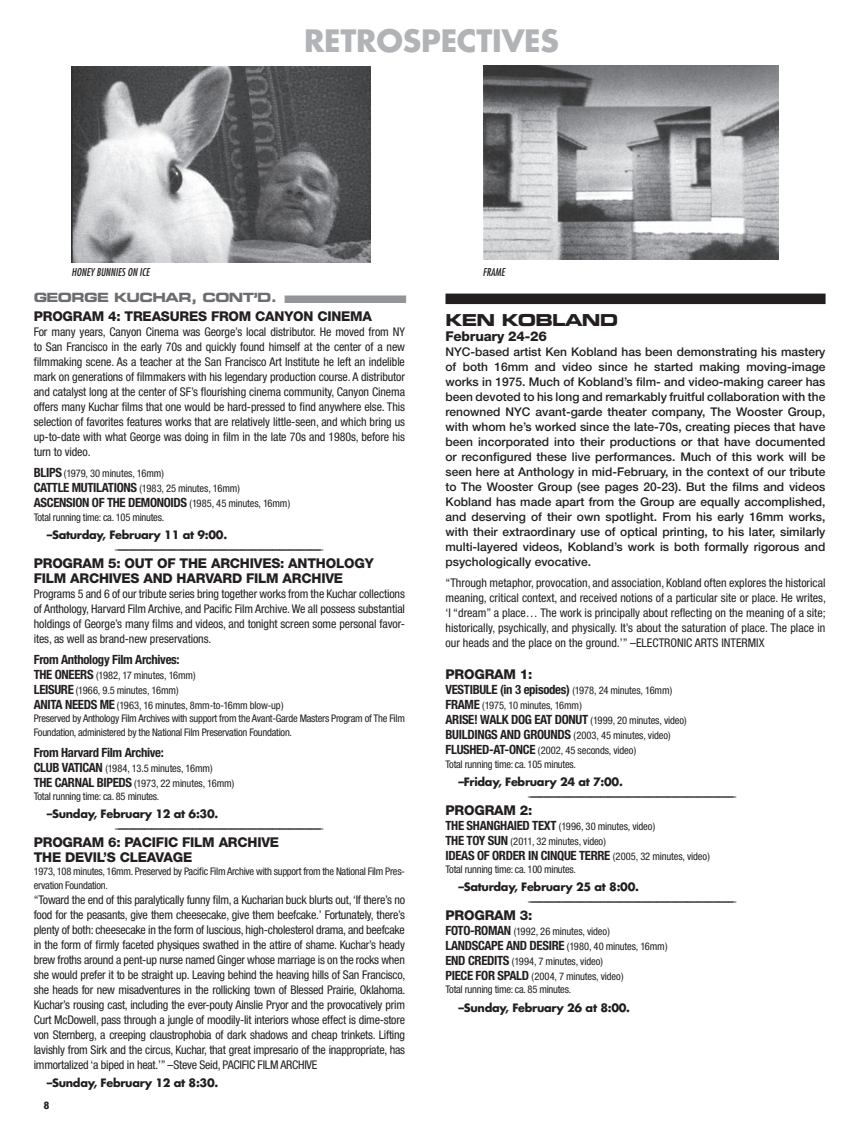
<style>
.page{position:relative;width:864px;height:1134px;background:#fff}
.page>*{position:absolute;margin:0;border:0;box-sizing:border-box;transform-origin:0 0}
.t1{font:700 30px "Futura";letter-spacing:-.01em;color:#b2b3b7}
.t2{font:16.5px "Eurostile Bold Extended Two";letter-spacing:-.05em;color:#231f20}
.t3{font:800 13.5px/15px "Helvetica Neue";letter-spacing:-.015em;color:#231f20}
.t4{font:700 condensed 12.75px "Helvetica Neue";letter-spacing:-.025em;color:#231f20}
.t5{font:12.75px "Eurostile Bold Extended Two";letter-spacing:-.05em;color:#6c6d70}
.t6{font:condensed 12px/15px "Helvetica Neue";letter-spacing:-.01em;color:#231f20;text-align:justify}
.t7{font:500 12px/15px "Helvetica Neue";color:#231f20;text-align:justify}
.t8{font:700 11.25px "Futura";letter-spacing:-.025em;color:#231f20}
.t9{font:condensed 10.5px/15px "Helvetica Neue";letter-spacing:-.025em;color:#231f20}
.t10{font:italic condensed 10.5px "Futura";color:#231f20}
.t11{font:800 condensed 10.5px "Helvetica Neue";color:#231f20}
.s1{font-weight:700;font-size:12.75px}
.s2{font-weight:400;font-size:10.5px}
</style>
<div class="page">
<div style="left:446px;top:294px;width:380px;height:10px;background:#231f20"></div>
<div style="left:285px;top:296px;width:121px;height:7px;background:#939598"></div>
<img style="left:483px;top:66px;width:295px;height:193px">
<img style="left:72px;top:66px;width:299px;height:196px">
<h1 class="t1" style="left:304px;top:20px;width:256px">retrospectives</h1>
<p class="t10" style="left:72px;top:266px;width:79px">HONEY BUNNIES ON ICE</p>
<p class="t10" style="left:483px;top:266px;width:23px">FRAME</p>
<p class="t5" style="left:34px;top:289px;width:245px">GEORGE KUCHAR, CONT’D.</p>
<p class="t3" style="left:34px;top:309px;width:340px">PROGRAM 4: TREASURES FROM CANYON CINEMA</p>
<p class="t6" style="left:34px;top:324px;width:373px">For many years, canyon cinema was George’s local distributor. He moved from NY to San Francisco in the early 70s and quickly found himself at the center of a new filmmaking scene. As a teacher at the San Francisco Art Institute he left an indelible mark on generations of filmmakers with his legendary production course. A distributor and catalyst long at the center of SF’s flourishing cinema community, canyon cinema offers many Kuchar films that one would be hard-pressed to find anywhere else. This selection of favorites features works that are relatively little-seen, and which bring us up-to-date with what George was doing in film in the late 70s and 1980s, before his turn to video.</p>
<p class="t9" style="left:34px;top:466px;width:208px"><span class="s1">BLIPS</span> (1979, 30 minutes, 16mm)<br><span class="s1">CATTLE MUTILATIONS</span> (1983, 25 minutes, 16mm)</p>
<p class="t4" style="left:34px;top:495px;width:258px">ASCENSION OF THE DEMONOIDS <span class="s2">(1985, 45 minutes, 16mm)</span></p>
<p class="t9" style="left:34px;top:509px;width:132px">Total running time: ca. 105 minutes.</p>
<p class="t8" style="left:47px;top:527px;width:182px">–saturday, February 11 at 9:00.</p>
<p class="t9" style="left:115px;top:541px;width:210px">–––––––––––––––––––––––––––––––––––––––––––––––––––––––––––––––––––––––––––––––––––––</p>
<p class="t3" style="left:34px;top:555px;width:341px">PROGRAM 5: OUT OF THE ARCHIVES: ANTHOLOGY<br>FILM ARCHIVES AND HARVARD FILM ARCHIVE</p>
<p class="t6" style="left:34px;top:586px;width:373px">Programs 5 and 6 of our tribute series bring together works from the Kuchar collections of Anthology, Harvard Film Archive, and Pacific Film Archive. We all possess substantial holdings of George’s many films and videos, and tonight screen some personal favor&shy;ites, as well as brand-new preservations.</p>
<p class="t4" style="left:34px;top:651px;width:147px">From Anthology Film Archives:</p>
<p class="t9" style="left:34px;top:667px;width:251px"><span class="s1">THE ONEERS</span> (1982, 17 minutes, 16mm)<br><span class="s1">LEISURE</span> (1966, 9.5 minutes, 16mm)<br><span class="s1">ANITA NEEDS ME</span> (1963, 16 minutes, 8mm-to-16mm blow-up)</p>
<p class="t9" style="left:34px;top:711px;width:373px;line-height:13.5px">Preserved by Anthology Film Archives with support from the Avant-Garde Masters Program of The Film<br>Foundation, administered by the National Film Preservation Foundation.</p>
<p class="t4" style="left:34px;top:744px;width:132px">From Harvard Film Archive:</p>
<p class="t9" style="left:34px;top:760px;width:202px"><span class="s1">CLUB VATICAN</span> (1984, 13.5 minutes, 16mm)<br><span class="s1">THE CARNAL BIPEDS</span> (1973, 22 minutes, 16mm)</p>
<p class="t9" style="left:34px;top:789px;width:127px">Total running time: ca. 85 minutes.</p>
<p class="t8" style="left:47px;top:806px;width:173px">–sunday, February 12 at 6:30.</p>
<p class="t9" style="left:115px;top:820px;width:210px">–––––––––––––––––––––––––––––––––––––––––––––––––––––––––––––––––––––––––––––––––––––</p>
<p class="t3" style="left:34px;top:834px;width:247px">PROGRAM 6: PACIFIC FILM ARCHIVE<br>THE DEVIL’S CLEAVAGE</p>
<p class="t9" style="left:34px;top:865px;width:373px;line-height:13.5px">1973, 108 minutes, 16mm. Preserved by Pacific Film Archive with support from the National Film Pres&shy;ervation Foundation.</p>
<p class="t6" style="left:34px;top:892px;width:373px">“Toward the end of this paralytically funny film, a Kucharian buck blurts out, ‘If there’s no food for the peasants, give them cheesecake, give them beefcake.’ Fortunately, there’s plenty of both: cheesecake in the form of luscious, high-cholesterol drama, and beefcake in the form of firmly faceted physiques swathed in the attire of shame. Kuchar’s heady brew froths around a pent-up nurse named Ginger whose marriage is on the rocks when she would prefer it to be straight up. Leaving behind the heaving hills of San Francisco, she heads for new misadventures in the rollicking town of Blessed Prairie, Oklahoma.<br>Kuchar’s rousing cast, including the ever-pouty Ainslie Pryor and the provocatively prim curt McDowell, pass through a jungle of moodily-lit interiors whose effect is dime-store von Sternberg, a creeping claustrophobia of dark shadows and cheap trinkets. Lifting lavishly from Sirk and the circus, Kuchar, that great impresario of the inappropriate, has immortalized ‘a biped in heat.’” –Steve Seid, PAcIFIc FILM ARcHIvE</p>
<p class="t8" style="left:47px;top:1075px;width:173px">–sunday, February 12 at 8:30.</p>
<p class="t11" style="left:44px;top:1099px;width:7px">8</p>
<h2 class="t2" style="left:446px;top:308px;width:174px">KEN KOBLAND</h2>
<p class="t3" style="left:446px;top:329px;width:103px">February 24-26</p>
<p class="t7" style="left:446px;top:344px;width:382px">NYC-based artist Ken Kobland has been demonstrating his mastery of both 16mm and video since he started making moving-image works in 1975. Much of Kobland’s film- and video-making career has been devoted to his long and remarkably fruitful collaboration with the renowned NYC avant-garde theater company, The Wooster Group, with whom he’s worked since the late-70s, creating pieces that have been incorporated into their productions or that have documented or reconfigured these live performances. Much of this work will be seen here at Anthology in mid-February, in the context of our tribute to The Wooster Group (see pages 20-23). But the films and videos Kobland has made apart from the Group are equally accomplished, and deserving of their own spotlight. From his early 16mm works, with their extraordinary use of optical printing, to his later, similarly multi-layered videos, Kobland’s work is both formally rigorous and psychologically evocative.</p>
<p class="t6" style="left:446px;top:575px;width:382px">“Through metaphor, provocation, and association, Kobland often explores the historical meaning, critical context, and received notions of a particular site or place. He writes, ‘I “dream” a place… The work is principally about reflecting on the meaning of a site; historically, psychically, and physically. It’s about the saturation of place. The place in our heads and the place on the ground.’” –ELEcTRONIc ARTS INTERMIX</p>
<p class="t3" style="left:446px;top:667px;width:88px">PROGRAM 1:</p>
<p class="t4" style="left:446px;top:682px;width:228px">VESTIBULE (in 3 episodes) <span class="s2">(1978, 24 minutes, 16mm)</span></p>
<p class="t9" style="left:446px;top:698px;width:243px"><span class="s1">FRAME</span> (1975, 10 minutes, 16mm)<br><span class="s1">ARISE! WALK DOG EAT DONUT</span> (1999, 20 minutes, video)<br><span class="s1">BUILDINGS AND GROUNDS</span> (2003, 45 minutes, video)<br><span class="s1">FLUSHED-AT-ONCE</span> (2002, 45 seconds, video)</p>
<p class="t9" style="left:446px;top:757px;width:132px">Total running time: ca. 105 minutes.</p>
<p class="t8" style="left:458px;top:774px;width:166px">–Friday, February 24 at 7:00.</p>
<p class="t9" style="left:528px;top:788px;width:210px">–––––––––––––––––––––––––––––––––––––––––––––––––––––––––––––––––––––––––––––––––––––</p>
<p class="t3" style="left:446px;top:802px;width:88px">PROGRAM 2:</p>
<p class="t9" style="left:446px;top:818px;width:211px"><span class="s1">THE SHANGHAIED TEXT</span> (1996, 30 minutes, video)<br><span class="s1">THE TOY SUN</span> (2011, 32 minutes, video)</p>
<p class="t4" style="left:446px;top:847px;width:266px">IDEAS OF ORDER IN CINQUE TERRE <span class="s2">(2005, 32 minutes, video)</span></p>
<p class="t9" style="left:446px;top:862px;width:132px">Total running time: ca. 100 minutes.</p>
<p class="t8" style="left:458px;top:879px;width:182px">–saturday, February 25 at 8:00.</p>
<p class="t9" style="left:528px;top:894px;width:210px">–––––––––––––––––––––––––––––––––––––––––––––––––––––––––––––––––––––––––––––––––––––</p>
<p class="t3" style="left:446px;top:907px;width:88px">PROGRAM 3:</p>
<p class="t9" style="left:446px;top:924px;width:224px"><span class="s1">FOTO-ROMAN</span> (1992, 26 minutes, video)<br><span class="s1">LANDSCAPE AND DESIRE</span> (1980, 40 minutes, 16mm)<br><span class="s1">END CREDITS</span> (1994, 7 minutes, video)<br><span class="s1">PIECE FOR SPALD</span> (2004, 7 minutes, video)</p>
<p class="t9" style="left:445px;top:982px;width:127px">Total running time: ca. 85 minutes.</p>
<p class="t8" style="left:458px;top:1000px;width:173px">–sunday, February 26 at 8:00.</p>
</div>
